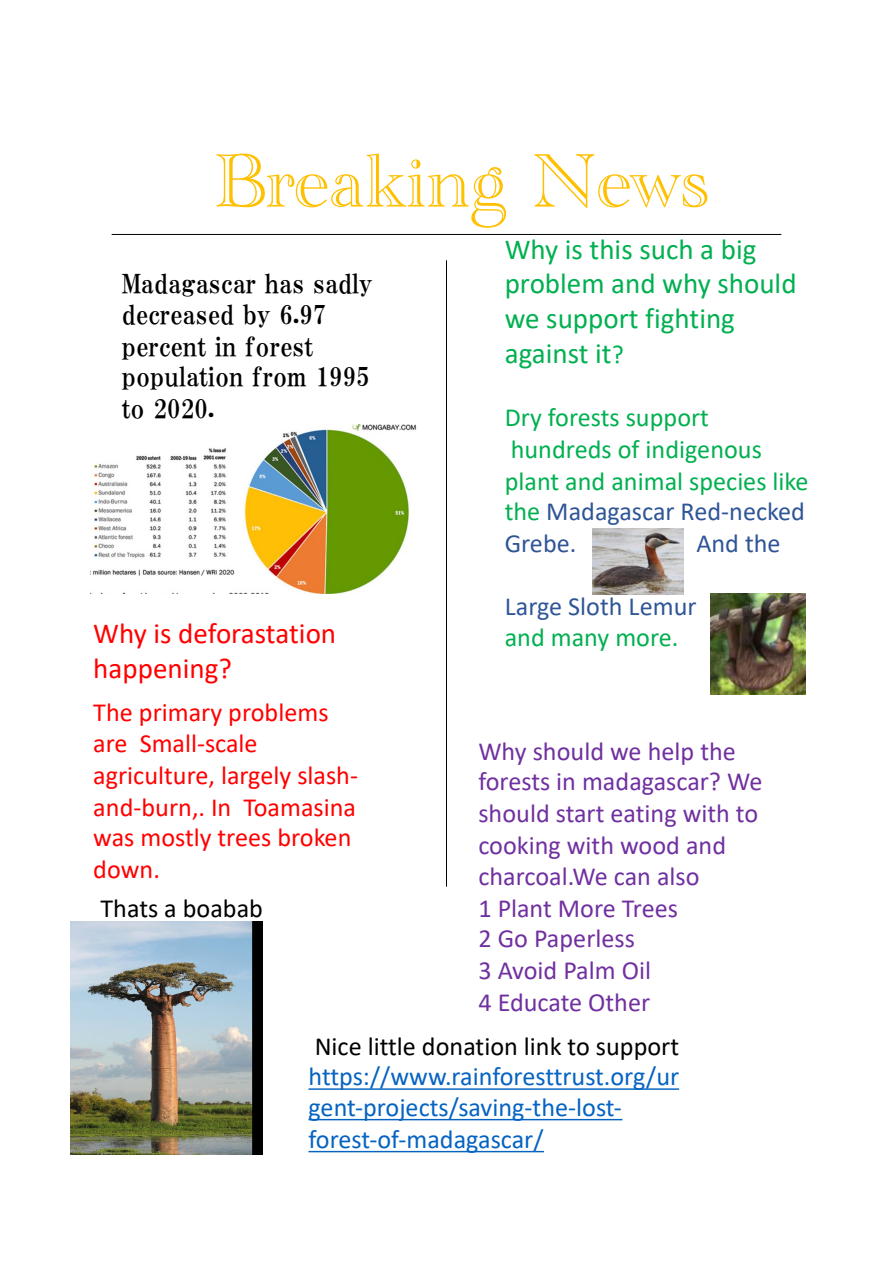
<style>
.page{position:relative;width:893px;height:1263px;background:#fff}
.page>*{position:absolute;margin:0;border:0;box-sizing:border-box;transform-origin:0 0}
.t1{font:78.45px "Academy Engraved Let Plain";color:#ffc000}
.t2{font:29.1px/35px "Calibri";color:#00b050}
.t3{font:29.1px/35px "Calibri";color:#f00}
.t4{font:26.1px/31.3px "Calibri";color:#7030a0}
.t5{font:26.1px/31.3px "Calibri";color:#f00}
.t6{font:26.1px/31.5px "Calibri";color:#00b050}
.t7{font:26.1px/31.2px "Calibri";color:#0563c1}
.t8{font:26.1px/31.2px "HGP Mincho E";color:#000}
.t9{font:26.1px "Calibri";color:#000}
.t10{font:26.1px/31.8px "Calibri";color:#2f5597}
.s1{font-size:26.1px}
.s2{color:#2f5597}
.s3{color:#00b050}
</style>
<div class="page">
<hr style="left:446px;top:260px;width:1px;height:627px;background:#000">
<hr style="left:112px;top:234px;width:669px;height:1px;background:#000">
<img style="left:592px;top:528px;width:92px;height:66px">
<img style="left:90px;top:425px;width:327px;height:169px">
<img style="left:71px;top:922px;width:191px;height:233px">
<img style="left:710px;top:594px;width:95px;height:100px">
<svg style="left:308px;top:1088px;width:371px;height:2px"></svg>
<svg style="left:308px;top:1119px;width:314px;height:1px"></svg>
<svg style="left:308px;top:1151px;width:236px;height:1px"></svg>
<p class="t1" style="left:214px;top:122px;width:496px">Breaking News</p>
<p class="t8" style="left:122px;top:268px;width:252px">Madagascar has sadly decreased by 6.97 percent in forest population from 1995 to 2020.</p>
<p class="t3" style="left:93px;top:615px;width:244px">Why is deforastation happening?</p>
<p class="t5" style="left:93px;top:696px;width:266px">The primary problems are Small-scale agriculture, largely slash&shy;and-burn,. In Toamasina was mostly trees broken down.</p>
<p class="t9" style="left:100px;top:890px;width:164px">Thats a boabab</p>
<p class="t2" style="left:505px;top:231px;width:293px">Why is this such a big problem and why should we support fighting against it<span class="s1">?</span></p>
<p class="t6" style="left:505px;top:401px;width:305px">Dry forests support hundreds of indigenous plant and animal species like the <span class="s2">Madagascar Red-necked<br>Grebe.</span></p>
<p class="t10" style="left:696px;top:527px;width:86px">And the</p>
<p class="t10" style="left:505px;top:589px;width:193px">Large Sloth Lemur <span class="s3">and many more.</span></p>
<p class="t4" style="left:478px;top:735px;width:286px">Why should we help the forests in madagascar? We should start eating with to cooking with wood and charcoal.We can also<br>1 Plant More Trees<br>2 Go Paperless<br>3 Avoid Palm Oil<br>4 Educate Other</p>
<p class="t9" style="left:315px;top:1028px;width:366px">Nice little donation link to support</p>
<p class="t7" style="left:308px;top:1060px;width:372px">https://www.rainforesttrust.org/ur gent-projects/saving-the-lost&shy;forest-of-madagascar/</p>
</div>
